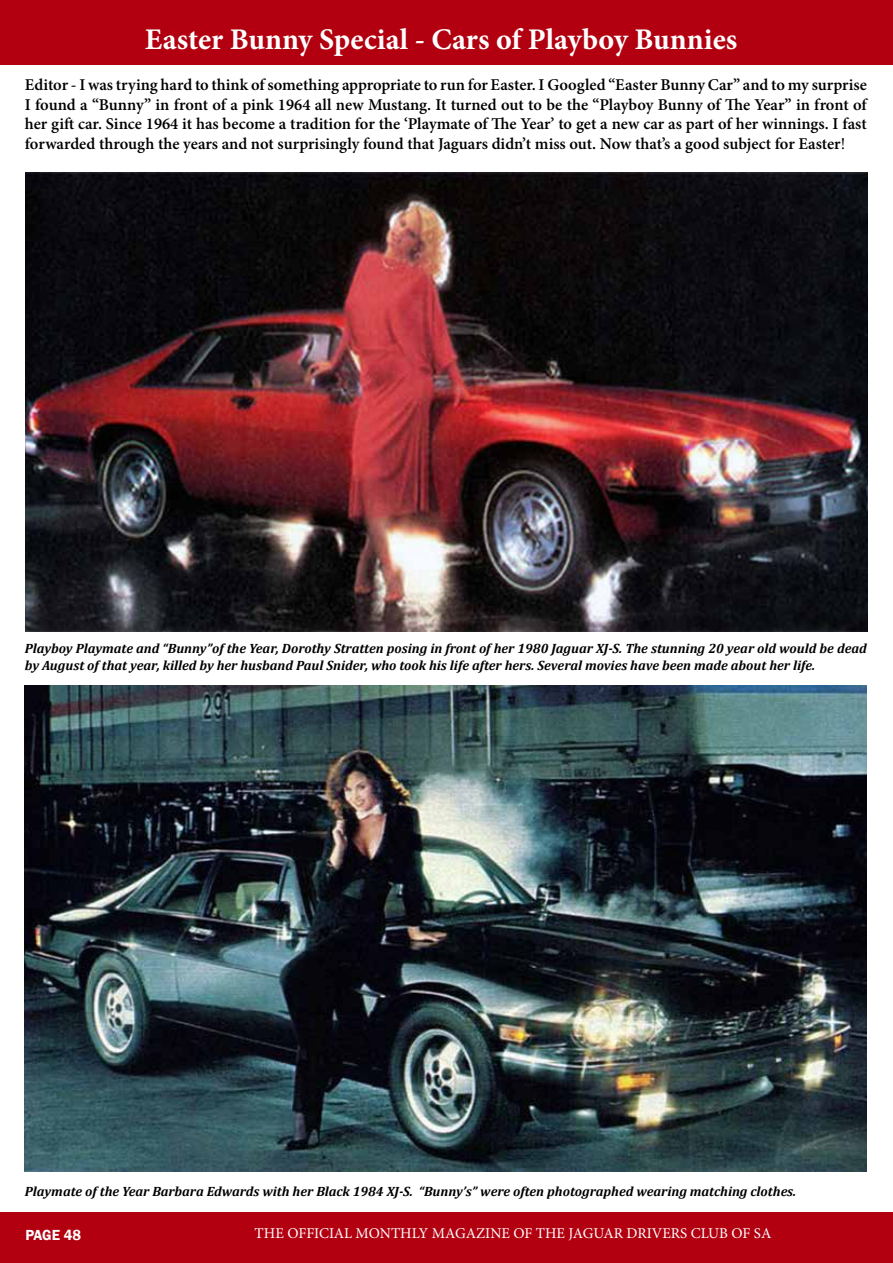
<style>
.page{position:relative;width:893px;height:1263px;background:#fff}
.page>*{position:absolute;margin:0;border:0;box-sizing:border-box;transform-origin:0 0}
.Article_Heading{font:700 30px "Minion Pro";color:#fff}
.Standard_Paragraph{font:600 16.5px/19.5px "Minion Pro";color:#000;text-align:justify}
.t1{font:15px "Minion Pro";color:#fff}
.t2{font:600 15px "Franklin Gothic";letter-spacing:-.01em;color:#fff}
.Standard_Paragraph-2{font:italic 700 13.5px/16.5px "Cambria";color:#000}
.s1{font-weight:400}
</style>
<div class="page">
<div style="left:0;top:1212px;width:893px;height:51px;background:#b20010"></div>
<div style="left:0;top:0;width:893px;height:26px;background:#b20010"></div>
<div style="left:0;top:11px;width:893px;height:54px;background:#b20010"></div>
<img style="left:26px;top:173px;width:841px;height:459px">
<img style="left:25px;top:686px;width:842px;height:486px">
<p class="Article_Heading" style="left:145px;top:18px;width:594px">Easter Bunny Special - Cars of Playboy Bunnies</p>
<p class="Standard_Paragraph" style="left:25px;top:75px;width:843px">Editor - I was trying hard to think of something appropriate to run for Easter. I Googled “Easter Bunny Car” and to my surprise I found a “Bunny” in front of a pink 1964 all new Mustang. It turned out to be the “Playboy Bunny of The Year” in front of her gift car. Since 1964 it has become a tradition for the ‘Playmate of The Year’ to get a new car as part of her winnings. I fast forwarded through the years and not surprisingly found that Jaguars didn’t miss out. Now that’s a good subject for Easter<span class="s1">!</span></p>
<p class="Standard_Paragraph-2" style="left:25px;top:640px;width:843px">Playboy Playmate and “Bunny”of the Year, Dorothy Stratten posing in front of her 1980 Jaguar XJ-S. The stunning 20 year old would be dead by August of that year, killed by her husband Paul Snider, who took his life after hers. Several movies have been made about her life.</p>
<p class="Standard_Paragraph-2" style="left:25px;top:1182px;width:773px">Playmate of the Year Barbara Edwards with her Black 1984 XJ-S. “Bunny’s” were often photographed wearing matching clothes.</p>
<p class="t2" style="left:25px;top:1226px;width:57px">PAGE 48</p>
<p class="t1" style="left:255px;top:1223px;width:518px">THE OFFICIAL MONTHLY MAGAZINE OF THE JAGUAR DRIVERS CLUB OF SA</p>
</div>
